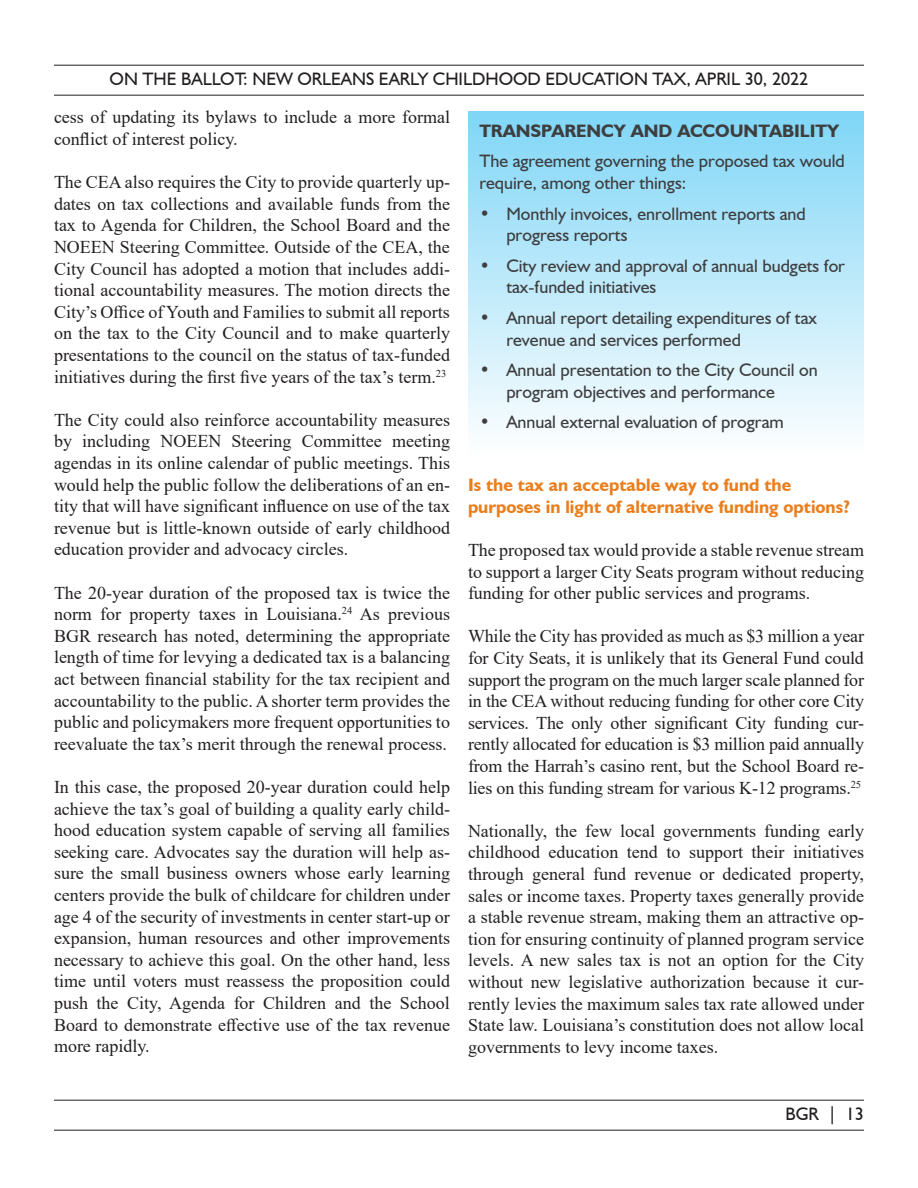
<style>
.page{position:relative;width:918px;height:1188px;background:#fff}
.page>*{position:absolute;margin:0;border:0;box-sizing:border-box;transform-origin:0 0}
.t1{font:18px/21.6px "Times New Roman";color:#231f20;text-align:justify}
.t2{font:18px/21.6px "Humanist 521 BT";color:#3e3e3f}
.Heading_2{font:700 18px/21.6px "Humanist 521 BT";color:#ea7e1d}
.t3{font:18px "Humanist 521 BT";color:#231f20}
.t4{font:700 18px "Humanist 521 BT";color:#3e3e3f}
</style>
<div class="page">
<div style="left:468px;top:111px;width:396px;height:344px;background:linear-gradient(to bottom,#7fd5f7,#fdfefe)"></div>
<hr style="left:54px;top:65px;width:810px;height:1px;background:#231f20">
<hr style="left:54px;top:95px;width:810px;height:1px;background:#231f20">
<hr style="left:54px;top:1100px;width:810px;height:1px;background:#231f20">
<hr style="left:54px;top:1130px;width:810px;height:1px;background:#231f20">
<p class="t3" style="left:110px;top:67px;width:700px">ON THE BALLOT: NEW ORLEANS EARLY CHILDHOOD EDUCATION TAX, APRIL 30, 2022</p>
<p class="t1" style="left:54px;top:106px;width:398px">cess of updating its bylaws to include a more formal conflict of interest policy.</p>
<p class="t1" style="left:54px;top:171px;width:398px">The CEA also requires the City to provide quarterly up&shy;dates on tax collections and available funds from the tax to Agenda for Children, the School Board and the NOEEN Steering Committee. Outside of the CEA, the City Council has adopted a motion that includes addi&shy;tional accountability measures. The motion directs the City’s Office of Youth and Families to submit all reports on the tax to the City Council and to make quarterly presentations to the council on the status of tax-funded initiatives during the first five years of the tax’s term.<sup>23</sup></p>
<p class="t1" style="left:54px;top:408px;width:398px">The City could also reinforce accountability measures by including NOEEN Steering Committee meeting agendas in its online calendar of public meetings. This would help the public follow the deliberations of an en&shy;tity that will have significant influence on use of the tax revenue but is little-known outside of early childhood education provider and advocacy circles.</p>
<p class="t1" style="left:54px;top:581px;width:398px">The 20-year duration of the proposed tax is twice the norm for property taxes in Louisiana.<sup>24</sup> As previous BGR research has noted, determining the appropriate length of time for levying a dedicated tax is a balancing act between financial stability for the tax recipient and accountability to the public. A shorter term provides the public and policymakers more frequent opportunities to reevaluate the tax’s merit through the renewal process.</p>
<p class="t1" style="left:54px;top:776px;width:398px">In this case, the proposed 20-year duration could help achieve the tax’s goal of building a quality early child&shy;hood education system capable of serving all families seeking care. Advocates say the duration will help as&shy;sure the small business owners whose early learning centers provide the bulk of childcare for children under age 4 of the security of investments in center start-up or expansion, human resources and other improvements necessary to achieve this goal. On the other hand, less time until voters must reassess the proposition could push the City, Agenda for Children and the School Board to demonstrate effective use of the tax revenue more rapidly.</p>
<p class="t4" style="left:479px;top:119px;width:361px">TRANSPARENCY AND ACCOUNTABILITY</p>
<p class="t2" style="left:479px;top:150px;width:367px">The agreement governing the proposed tax would require, among other things:</p>
<p class="t2" style="left:506px;top:202px;width:301px;text-indent:-27px">• Monthly invoices, enrollment reports and progress reports</p>
<p class="t2" style="left:506px;top:254px;width:340px;text-indent:-27px">• City review and approval of annual budgets for tax-funded initiatives</p>
<p class="t2" style="left:506px;top:307px;width:312px;text-indent:-27px">• Annual report detailing expenditures of tax revenue and services performed</p>
<p class="t2" style="left:506px;top:359px;width:313px;text-indent:-27px">• Annual presentation to the City Council on program objectives and performance</p>
<p class="t2" style="left:479px;top:411px;width:306px">• Annual external evaluation of program</p>
<p class="Heading_2" style="left:468px;top:474px;width:384px">Is the tax an acceptable way to fund the purposes in light of alternative funding options?</p>
<p class="t1" style="left:468px;top:539px;width:398px">The proposed tax would provide a stable revenue stream to support a larger City Seats program without reducing funding for other public services and programs.</p>
<p class="t1" style="left:468px;top:625px;width:398px">While the City has provided as much as $3 million a year for City Seats, it is unlikely that its General Fund could support the program on the much larger scale planned for in the CEA without reducing funding for other core City services. The only other significant City funding cur&shy;rently allocated for education is $3 million paid annually from the Harrah’s casino rent, but the School Board re&shy;lies on this funding stream for various K-12 programs.<sup>25</sup></p>
<p class="t1" style="left:468px;top:819px;width:398px">Nationally, the few local governments funding early childhood education tend to support their initiatives through general fund revenue or dedicated property, sales or income taxes. Property taxes generally provide a stable revenue stream, making them an attractive op&shy;tion for ensuring continuity of planned program service levels. A new sales tax is not an option for the City without new legislative authorization because it cur&shy;rently levies the maximum sales tax rate allowed under State law. Louisiana’s constitution does not allow local governments to levy income taxes.</p>
<p class="t3" style="left:785px;top:1102px;width:80px">BGR | 13</p>
</div>
